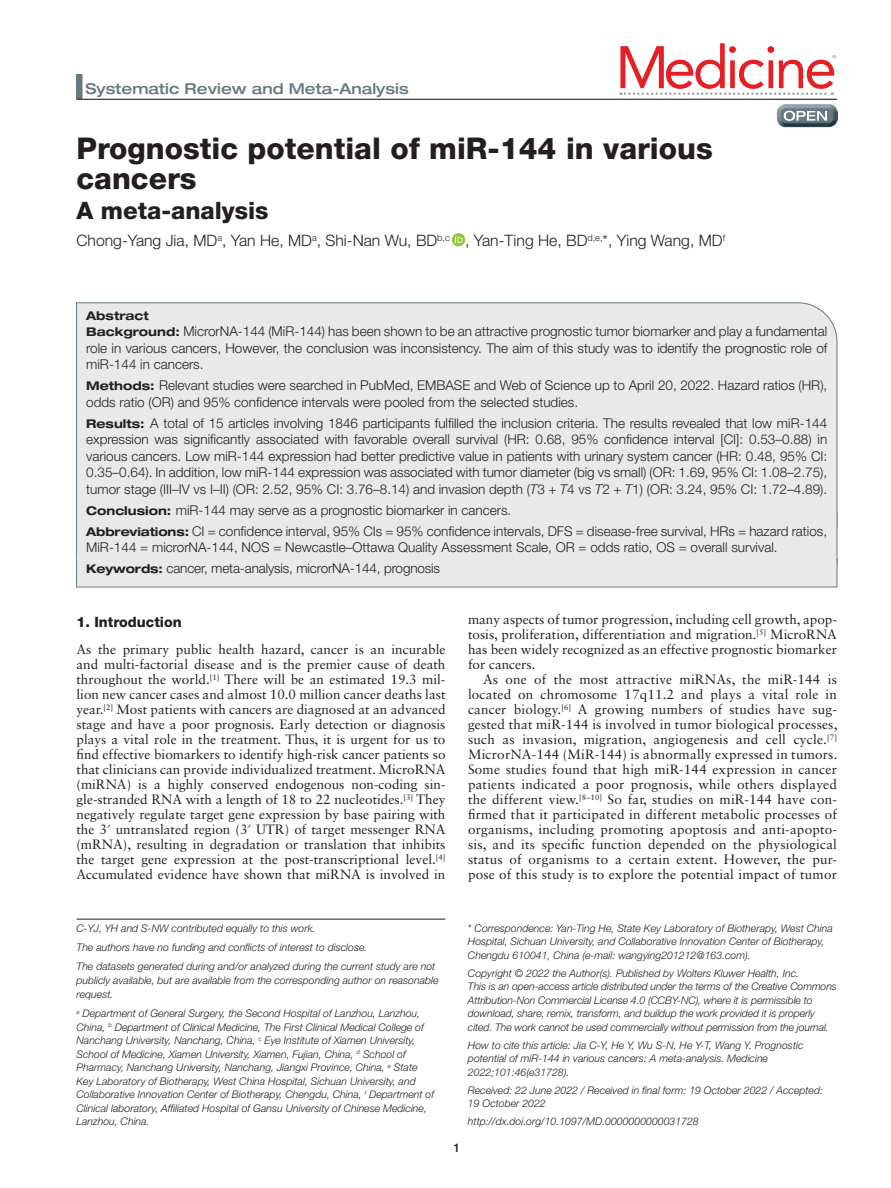
<style>
.page{position:relative;width:891px;height:1188px;background:#fff}
.page>*{position:absolute;margin:0;border:0;box-sizing:border-box;transform-origin:0 0}
.t1{font:59.4px "Avenir";letter-spacing:-.06em;color:#e71e24}
.t2{font:800 30px/30px "Helvetica Neue LT Std";color:#231f20}
.t3{font:800 24px "Helvetica Neue LT Std";color:#231f20}
.t4{font:300 15.75px "Helvetica Neue LT Std";color:#231f20}
.t5{font:500 expanded 15px "Helvetica Neue LT Std";color:#667981}
.t6{font:800 14.25px "Helvetica Neue LT Std";color:#231f20}
.t7{font:13.5px/15px "Sabon LT Std";color:#231f20;text-align:justify}
.t8{font:300 13.5px/16.5px "Helvetica Neue LT Std";color:#231f20}
.t9{font:700 expanded 12px "Helvetica Neue LT Std";color:#231f20}
.t10{font:500 12px "Helvetica Neue LT Std";color:#231f20}
.t11{font:italic 300 10.5px/13.5px "Helvetica Neue LT Std";color:#231f20}
.t12{font:500 10.35px "Akzidenz Grotesk BE";color:#909295}
.s1{font-weight:700;font-stretch:expanded;font-size:12px}
.s2{font-style:italic}
.s3{font-family:"Gandhari Unicode"}
</style>
<div class="page">
<div style="left:76px;top:74px;width:6px;height:25px;background:#677981"></div>
<hr style="left:76px;top:99px;width:761px;height:1px;background:#231f20">
<img style="left:776px;top:104px;width:61px;height:24px">
<svg style="left:784px;top:111px;width:43px;height:10px"></svg>
<svg style="left:620px;top:93px;width:213px;height:2px"></svg>
<div style="left:76px;top:302px;width:762px;height:227px;background:#e9e9e9"></div>
<div style="left:76px;top:513px;width:761px;height:54px;background:#e9e9e9"></div>
<div style="left:76px;top:558px;width:761px;height:29px;background:#e9e9e9"></div>
<div style="left:452px;top:233px;width:13px;height:13px;background:#93c73e;border-radius:50%"></div>
<svg style="left:455px;top:236px;width:8px;height:7px"></svg>
<hr style="left:76px;top:919px;width:370px;height:1px;background:#231f20">
<p class="t5" style="left:86px;top:80px;width:325px">Systematic Review and Meta-Analysis</p>
<h1 class="t1" style="left:615px;top:33px;width:223px">Medicine</h1>
<p class="t12" style="left:832px;top:52px;width:6px">®</p>
<h2 class="t2" style="left:76px;top:134px;width:638px">Prognostic potential of miR-144 in various cancers</h2>
<h3 class="t3" style="left:76px;top:197px;width:194px">A meta-analysis</h3>
<p class="t4" style="left:76px;top:231px;width:650px">Chong-Yang Jia, MD<sup>a</sup>, Yan He, MD<sup>a</sup>, Shi-Nan Wu, BD<sup>b,c</sup> , Yan-Ting He, BD<sup>d,e,</sup>*, Ying Wang, MD<sup>f</sup></p>
<p class="t9" style="left:86px;top:308px;width:64px">Abstract</p>
<p class="t8" style="left:86px;top:323px;width:743px;text-align:justify"><span class="s1">Background:</span> MicrorNA-144 (MiR-144) has been shown to be an attractive prognostic tumor biomarker and play a fundamental role in various cancers, However, the conclusion was inconsistency. The aim of this study was to identify the prognostic role of miR-144 in cancers.</p>
<p class="t8" style="left:86px;top:377px;width:743px"><span class="s1">Methods:</span> Relevant studies were searched in PubMed, EMBASE and Web of Science up to April 20, 2022. Hazard ratios (HR), odds ratio (OR) and 95% confidence intervals were pooled from the selected studies.</p>
<p class="t8" style="left:86px;top:415px;width:743px;text-align:justify"><span class="s1">Results:</span> A total of 15 articles involving 1846 participants fulfilled the inclusion criteria. The results revealed that low miR-144 expression was significantly associated with favorable overall survival (HR: 0.68, 95% confidence interval [CI]: 0.53–0.88) in various cancers. Low miR-144 expression had better predictive value in patients with urinary system cancer (HR: 0.48, 95% CI:<br>0.35–0.64). In addition, low miR-144 expression was associated with tumor diameter (big vs small) (OR: 1.69, 95% CI: 1.08–2.75), tumor stage (III–IV vs I–II) (OR: 2.52, 95% CI: 3.76–8.14) and invasion depth (<span class="s2">T</span>3 + <span class="s2">T</span>4 vs <span class="s2">T</span>2 + <span class="s2">T</span>1) (OR: 3.24, 95% CI: 1.72–4.89).</p>
<p class="t8" style="left:86px;top:499px;width:742px;line-height:21px"><span class="s1">Conclusion:</span> miR-144 may serve as a prognostic biomarker in cancers.<br><span class="s1">Abbreviations:</span> CI = confidence interval, 95% CIs = 95% confidence intervals, DFS = disease-free survival, HRs = hazard ratios,</p>
<p class="t8" style="left:86px;top:537px;width:693px;line-height:21px">MiR-144 = microrNA-144, NOS = Newcastle–Ottawa Quality Assessment Scale, OR = odds ratio, OS = overall survival.<br><span class="s1">Keywords:</span> cancer, meta-analysis, microrNA-144, prognosis</p>
<p class="t6" style="left:76px;top:614px;width:107px">1. Introduction</p>
<p class="t7" style="left:76px;top:642px;width:371px">As the primary public health hazard, cancer is an incurable and multi-factorial disease and is the premier cause of death throughout the world.<sup>[1]</sup> There will be an estimated 19.3 mil&shy;lion new cancer cases and almost 10.0 million cancer deaths last year.<sup>[2]</sup> Most patients with cancers are diagnosed at an advanced stage and have a poor prognosis. Early detection or diagnosis plays a vital role in the treatment. Thus, it is urgent for us to find effective biomarkers to identify high-risk cancer patients so that clinicians can provide individualized treatment. MicroRNA (miRNA) is a highly conserved endogenous non-coding sin&shy;gle-stranded RNA with a length of 18 to 22 nucleotides.<sup>[3]</sup> They negatively regulate target gene expression by base pairing with the 3<span class="s3">ʹ</span> untranslated region (3<span class="s3">ʹ</span> UTR) of target messenger RNA (mRNA), resulting in degradation or translation that inhibits the target gene expression at the post-transcriptional level.<sup>[4] </sup>Accumulated evidence have shown that miRNA is involved in</p>
<p class="t7" style="left:468px;top:612px;width:370px">many aspects of tumor progression, including cell growth, apop&shy;tosis, proliferation, differentiation and migration.<sup>[5]</sup> MicroRNA has been widely recognized as an effective prognostic biomarker for cancers.</p>
<p class="t7" style="left:468px;top:672px;width:371px;text-indent:15px">As one of the most attractive miRNAs, the miR-144 is located on chromosome 17q11.2 and plays a vital role in cancer biology.<sup>[6]</sup> A growing numbers of studies have sug&shy;gested that miR-144 is involved in tumor biological processes, such as invasion, migration, angiogenesis and cell cycle.<sup>[7] </sup>MicrorNA-144 (MiR-144) is abnormally expressed in tumors.<br>Some studies found that high miR-144 expression in cancer patients indicated a poor prognosis, while others displayed the different view.<sup>[8–10]</sup> So far, studies on miR-144 have con&shy;firmed that it participated in different metabolic processes of organisms, including promoting apoptosis and anti-apopto&shy;sis, and its specific function depended on the physiological status of organisms to a certain extent. However, the pur&shy;pose of this study is to explore the potential impact of tumor</p>
<p class="t11" style="left:76px;top:918px;width:360px;line-height:19.5px">C-YJ, YH and S-NW contributed equally to this work.<br>The authors have no funding and conflicts of interest to disclose.<br>The datasets generated during and/or analyzed during the current study are not</p>
<p class="t11" style="left:76px;top:973px;width:364px">publicly available, but are available from the corresponding author on reasonable request.</p>
<p class="t11" style="left:76px;top:1006px;width:359px"><sup>a</sup> Department of General Surgery, the Second Hospital of Lanzhou, Lanzhou, China, <sup>b</sup> Department of Clinical Medicine, The First Clinical Medical College of Nanchang University, Nanchang, China, <sup>c</sup> Eye Institute of Xiamen University, School of Medicine, Xiamen University, Xiamen, Fujian, China, <sup>d</sup> School of Pharmacy, Nanchang University, Nanchang, Jiangxi Province, China, <sup>e</sup> State Key Laboratory of Biotherapy, West China Hospital, Sichuan University, and Collaborative Innovation Center of Biotherapy, Chengdu, China, <sup>f</sup> Department of Clinical laboratory, Affiliated Hospital of Gansu University of Chinese Medicine, Lanzhou, China.</p>
<p class="t10" style="left:453px;top:1140px;width:8px">1</p>
<p class="t11" style="left:468px;top:921px;width:366px">* Correspondence: Yan-Ting He, State Key Laboratory of Biotherapy, West China<br>Hospital, Sichuan University, and Collaborative Innovation Center of Biotherapy,<br>Chengdu 610041, China (e-mail: wangying201212@163.com).</p>
<p class="t11" style="left:468px;top:966px;width:370px">Copyright © 2022 the Author(s). Published by Wolters Kluwer Health, Inc.<br>This is an open-access article distributed under the terms of the Creative Commons Attribution-Non Commercial License 4.0 (CCBY-NC), where it is permissible to download, share, remix, transform, and buildup the work provided it is properly cited. The work cannot be used commercially without permission from the journal.</p>
<p class="t11" style="left:468px;top:1038px;width:337px">How to cite this article: Jia C-Y, He Y, Wu S-N, He Y-T, Wang Y. Prognostic potential of miR-144 in various cancers: A meta-analysis. Medicine<br>2022;101:46(e31728).</p>
<p class="t11" style="left:468px;top:1083px;width:357px">Received: 22 June 2022 / Received in final form: 19 October 2022 / Accepted:<br>19 October 2022</p>
<p class="t11" style="left:468px;top:1114px;width:232px">http://dx.doi.org/10.1097/MD.0000000000031728</p>
</div>
